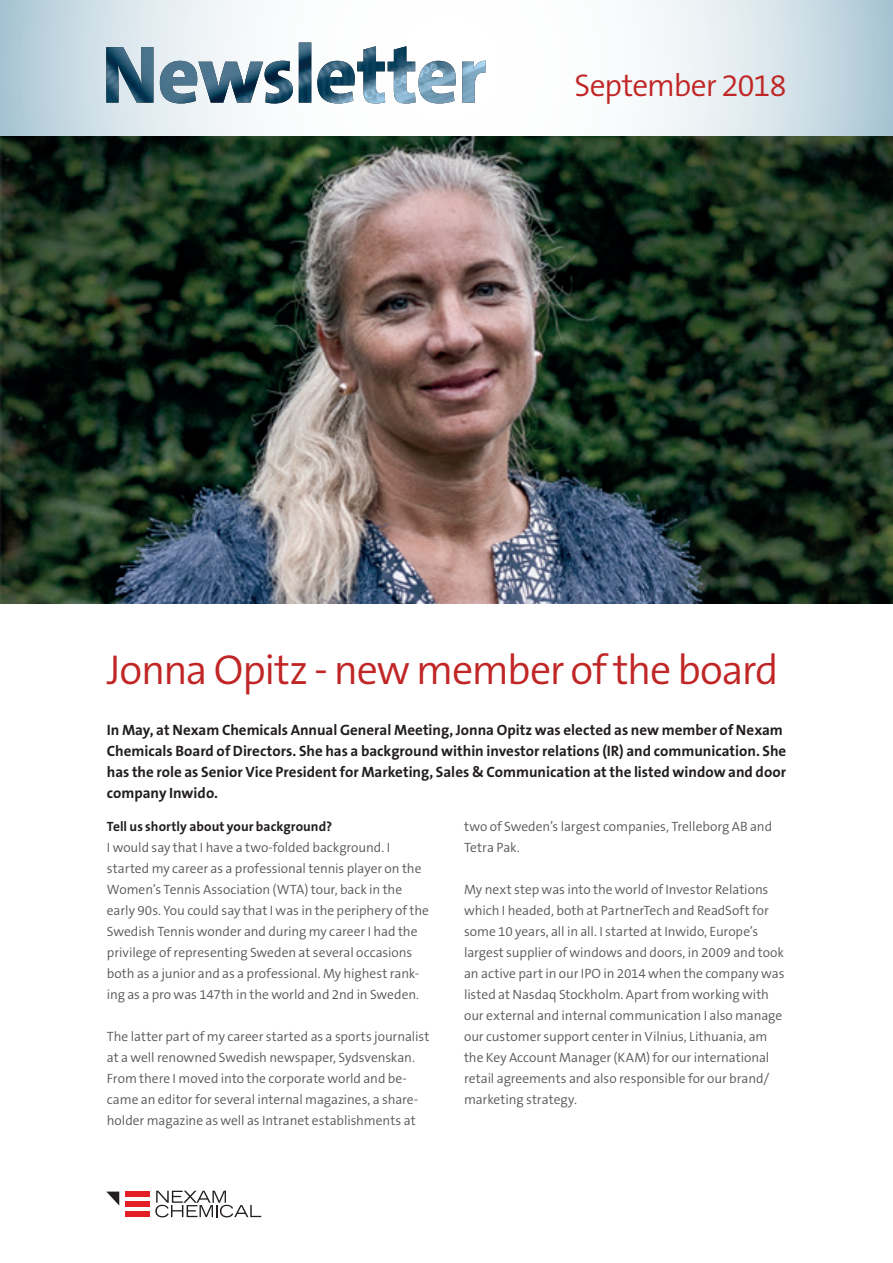
<style>
.page{position:relative;width:893px;height:1263px;background:#fff}
.page>*{position:absolute;margin:0;border:0;box-sizing:border-box;transform-origin:0 0}
.t1{font:300 42px "The Sans B W4";letter-spacing:-.03em;color:#c02625}
.t2{font:300 31.5px "The Sans B W4";letter-spacing:-.035em;color:#c02625}
.t3{font:700 15px/21px "The Sans B W7";color:#231f20}
.t4{font:300 13.5px/21px "The Sans B W4";letter-spacing:-.005em;color:#57585a}
.t5{font:700 13.5px "The Sans B W7";letter-spacing:.005em;color:#231f20}
</style>
<div class="page">
<svg style="left:0;top:0;width:893px;height:136px"></svg>
<img style="left:106px;top:43px;width:380px;height:60px">
<img style="left:0;top:136px;width:893px;height:468px">
<div style="left:125px;top:1191px;width:24px;height:5px;background:#e41f25"></div>
<div style="left:125px;top:1201px;width:24px;height:6px;background:#e41f25"></div>
<div style="left:125px;top:1211px;width:24px;height:6px;background:#e41f25"></div>
<svg style="left:106px;top:1191px;width:13px;height:14px"></svg>
<svg style="left:155px;top:1191px;width:106px;height:26px"></svg>
<h2 class="t2" style="left:574px;top:65px;width:214px">September 2018</h2>
<h1 class="t1" style="left:107px;top:643px;width:673px">Jonna Opitz - new member of the board</h1>
<p class="t3" style="left:107px;top:719px;width:681px">In May, at Nexam Chemicals Annual General Meeting, Jonna Opitz was elected as new member of Nexam Chemicals Board of Directors. She has a background within investor relations (IR) and communication. She has the role as Senior Vice President for Marketing, Sales &amp; Communication at the listed window and door company Inwido.</p>
<p class="t5" style="left:107px;top:818px;width:227px">Tell us shortly about your background?</p>
<p class="t4" style="left:107px;top:837px;width:324px">I would say that I have a two-folded background. I started my career as a professional tennis player on the Women’s Tennis Association (WTA) tour, back in the early 90s. You could say that I was in the periphery of the Swedish Tennis wonder and during my career I had the privilege of representing Sweden at several occasions both as a junior and as a professional. My highest rank&shy;ing as a pro was 147th in the world and 2nd in Sweden.</p>
<p class="t4" style="left:107px;top:1026px;width:324px">The latter part of my career started as a sports journalist at a well renowned Swedish newspaper, Sydsvenskan.<br>From there I moved into the corporate world and be&shy;came an editor for several internal magazines, a share&shy;holder magazine as well as Intranet establishments at</p>
<p class="t4" style="left:464px;top:816px;width:310px">two of Sweden’s largest companies, Trelleborg AB and<br>Tetra Pak.</p>
<p class="t4" style="left:464px;top:879px;width:322px">My next step was into the world of Investor Relations which I headed, both at PartnerTech and ReadSoft for some 10 years, all in all. I started at Inwido, Europe’s largest supplier of windows and doors, in 2009 and took an active part in our IPO in 2014 when the company was listed at Nasdaq Stockholm. Apart from working with our external and internal communication I also manage our customer support center in Vilnius, Lithuania, am the Key Account Manager (KAM) for our international retail agreements and also responsible for our brand/ marketing strategy.</p>
</div>
